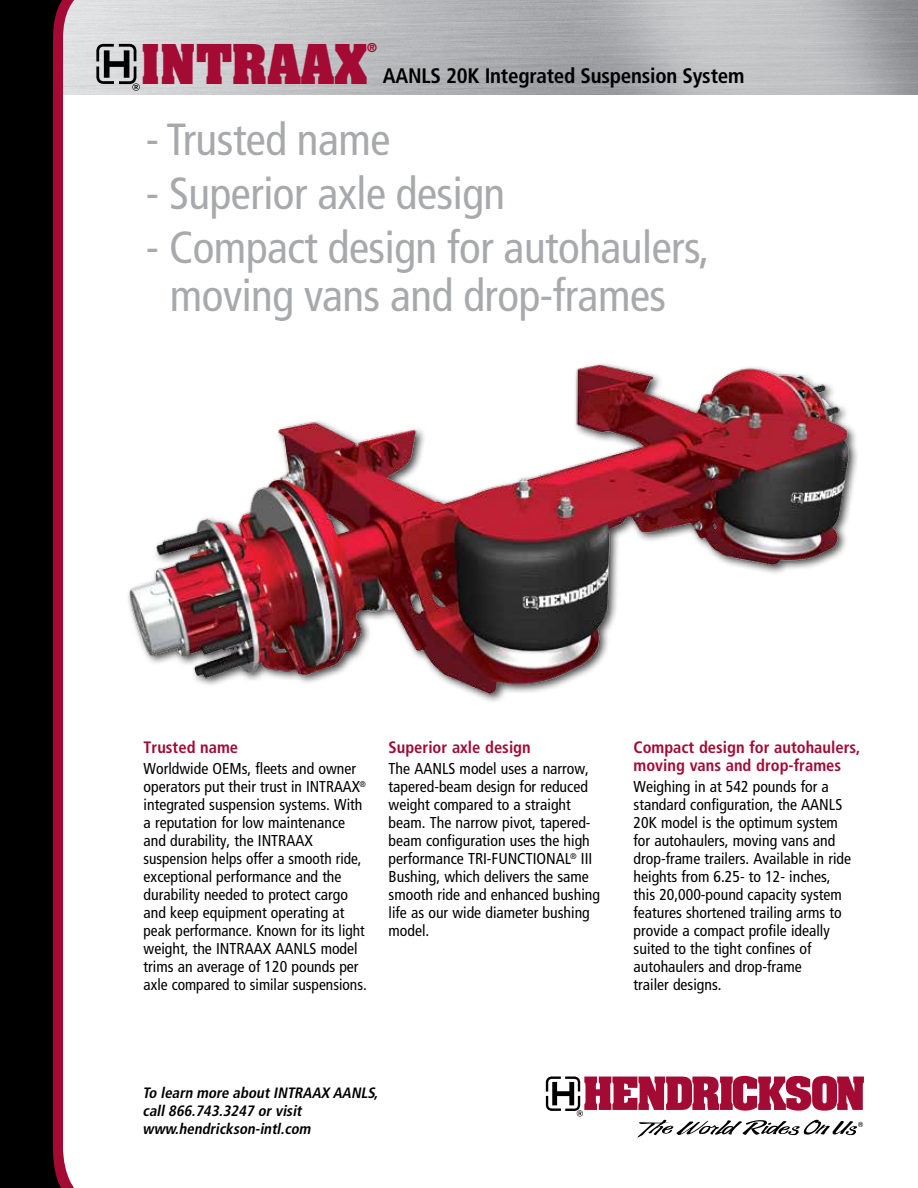
<style>
.page{position:relative;width:918px;height:1188px;background:#fff}
.page>*{position:absolute;margin:0;border:0;box-sizing:border-box;transform-origin:0 0}
.t1{font:700 46.65px "Aachen Std";color:#a30b35}
.t2{font:condensed 45px/48px "Frutiger LT Std";letter-spacing:-.01em;color:#a7a9ac;text-align:center}
.t3{font:700 condensed 21px "Frutiger LT Std";letter-spacing:-.01em;color:#000}
.t4{font:700 condensed 16.5px/18px "Frutiger LT Std";color:#a30b35}
.t5{font:condensed 15.75px/18px "Frutiger LT Std";color:#000}
.t6{font:italic 700 condensed 15px/18px "Frutiger LT Std";color:#000}
.t7{font:700 10.5px "Aachen Std";color:#a30b35}
</style>
<div class="page">
<svg style="left:100px;top:44px;width:40px;height:47px;background:#8d8e8f"></svg>
<svg style="left:92px;top:0;width:8px;height:95px"></svg>
<svg style="left:0;top:0;width:92px;height:1188px;fill:#000"></svg>
<svg style="left:546px;top:1076px;width:318px;height:61px"></svg>
<img style="left:128px;top:363px;width:730px;height:339px">
<h1 class="t1" style="left:141px;top:30px;width:228px">INTRAAX</h1>
<p class="t7" style="left:367px;top:40px;width:11px">®</p>
<h3 class="t3" style="left:383px;top:63px;width:363px">AANLS 20K Integrated Suspension System</h3>
<h2 class="t2" style="left:146px;top:116px;width:246px">- Trusted name</h2>
<h2 class="t2" style="left:146px;top:170px;width:361px">- Superior axle design</h2>
<h2 class="t2" style="left:146px;top:224px;width:565px">- Compact design for autohaulers, moving vans and drop-frames</h2>
<p class="t4" style="left:144px;top:738px;width:96px">Trusted name</p>
<p class="t5" style="left:144px;top:760px;width:225px">Worldwide OEMs, fleets and owner operators put their trust in INTRAAX<sup>® </sup>integrated suspension systems. With a reputation for low maintenance and durability, the INTRAAX suspension helps offer a smooth ride, exceptional performance and the durability needed to protect cargo and keep equipment operating at peak performance. Known for its light weight, the INTRAAX AANLS model trims an average of 120 pounds per axle compared to similar suspensions.</p>
<p class="t4" style="left:389px;top:738px;width:144px">Superior axle design</p>
<p class="t5" style="left:389px;top:760px;width:213px">The AANLS model uses a narrow, tapered-beam design for reduced weight compared to a straight beam. The narrow pivot, tapered&shy;beam configuration uses the high performance TRI-FUNCTIONAL<sup>®</sup> III<br>Bushing, which delivers the same smooth ride and enhanced bushing life as our wide diameter bushing model.</p>
<p class="t4" style="left:634px;top:738px;width:228px">Compact design for autohaulers, moving vans and drop-frames</p>
<p class="t5" style="left:634px;top:778px;width:219px">Weighing in at 542 pounds for a standard configuration, the AANLS<br>20K model is the optimum system for autohaulers, moving vans and drop-frame trailers. Available in ride heights from 6.25- to 12- inches, this 20,000-pound capacity system features shortened trailing arms to provide a compact profile ideally suited to the tight confines of autohaulers and drop-frame<br>trailer designs.</p>
<p class="t6" style="left:143px;top:1084px;width:240px">To learn more aboutINTRAAX AANLS, call866.743.3247 orvisit www.hendrickson-intl.com</p>
</div>
